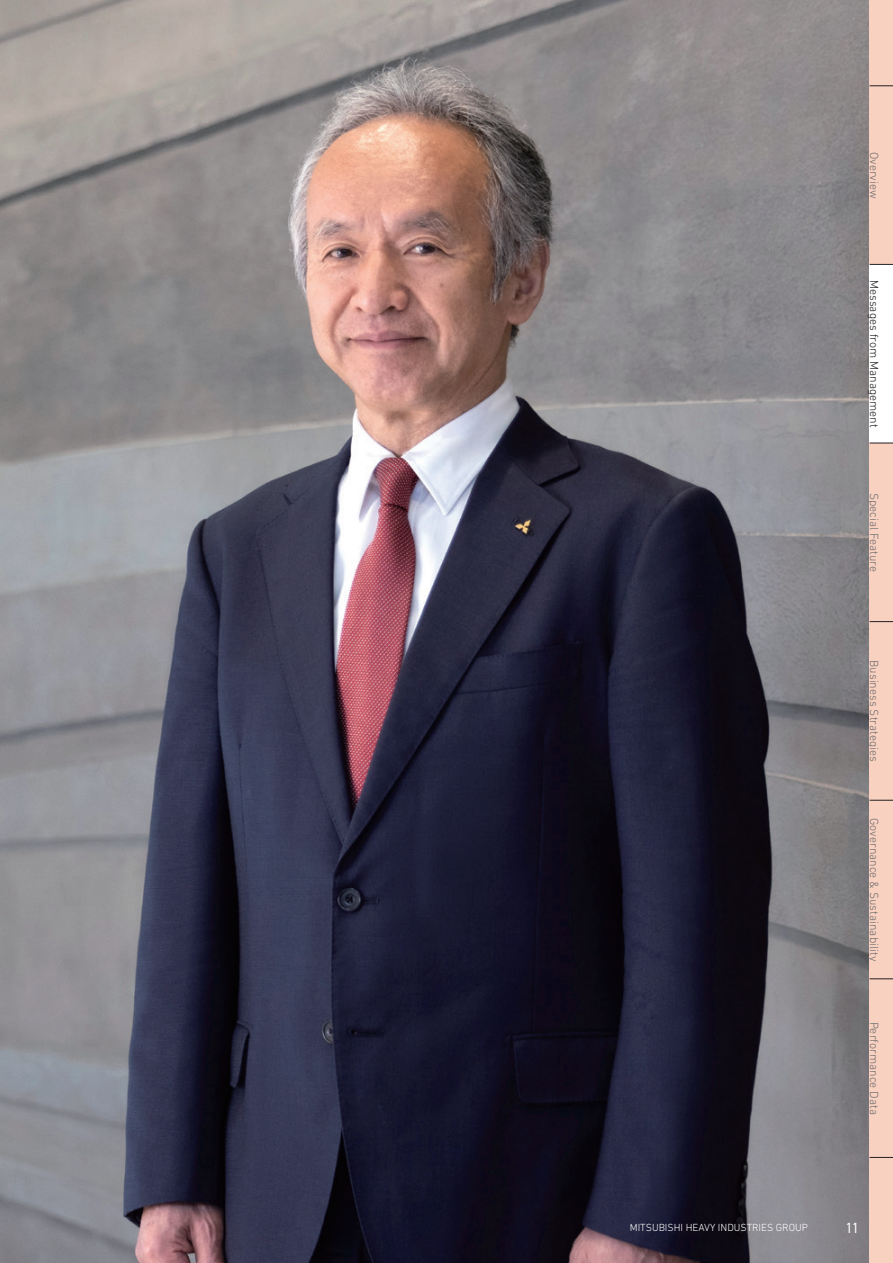
<style>
.page{position:relative;width:893px;height:1263px;background:#fff}
.page>*{position:absolute;margin:0;border:0;box-sizing:border-box;transform-origin:0 0}
.t1{font:condensed 15px "DIN Next LT Pro";color:#fff}
.t2{font:300 12px "DIN Next LT Pro";color:#6c6d70}
.t3{font:300 12px "DIN Next LT Pro";color:#231f20}
.t4{font:300 10.5px "DIN Next LT Pro";color:#fff}
</style>
<div class="page">
<img style="left:0;top:0;width:870px;height:1263px">
<div style="left:870px;top:0;width:23px;height:1263px;background:#f9d1c0"></div>
<div style="left:870px;top:264px;width:23px;height:179px;background:#fff"></div>
<svg style="left:870px;top:86px;width:23px;height:1px"></svg>
<svg style="left:870px;top:1157px;width:23px;height:1px"></svg>
<svg style="left:870px;top:800px;width:23px;height:1px"></svg>
<svg style="left:870px;top:621px;width:23px;height:1px"></svg>
<svg style="left:870px;top:978px;width:23px;height:1px"></svg>
<svg style="left:870px;top:443px;width:23px;height:1px"></svg>
<svg style="left:870px;top:264px;width:23px;height:1px"></svg>
<p class="t2" style="left:881px;top:152px;width:49px;rotate:90deg">Overview</p>
<p class="t3" style="left:881px;top:280px;width:149px;rotate:90deg">Messages from Management</p>
<p class="t2" style="left:881px;top:493px;width:81px;rotate:90deg">Special Feature</p>
<p class="t2" style="left:881px;top:660px;width:103px;rotate:90deg">Business Strategies</p>
<p class="t2" style="left:881px;top:818px;width:145px;rotate:90deg">Governance &amp; Sustainability</p>
<p class="t2" style="left:881px;top:1021px;width:95px;rotate:90deg">Performance Data</p>
<p class="t4" style="left:630px;top:1222px;width:180px">MITSUBISHI HEAVY INDUSTRIES GROUP</p>
<p class="t1" style="left:846px;top:1219px;width:14px">11</p>
</div>
